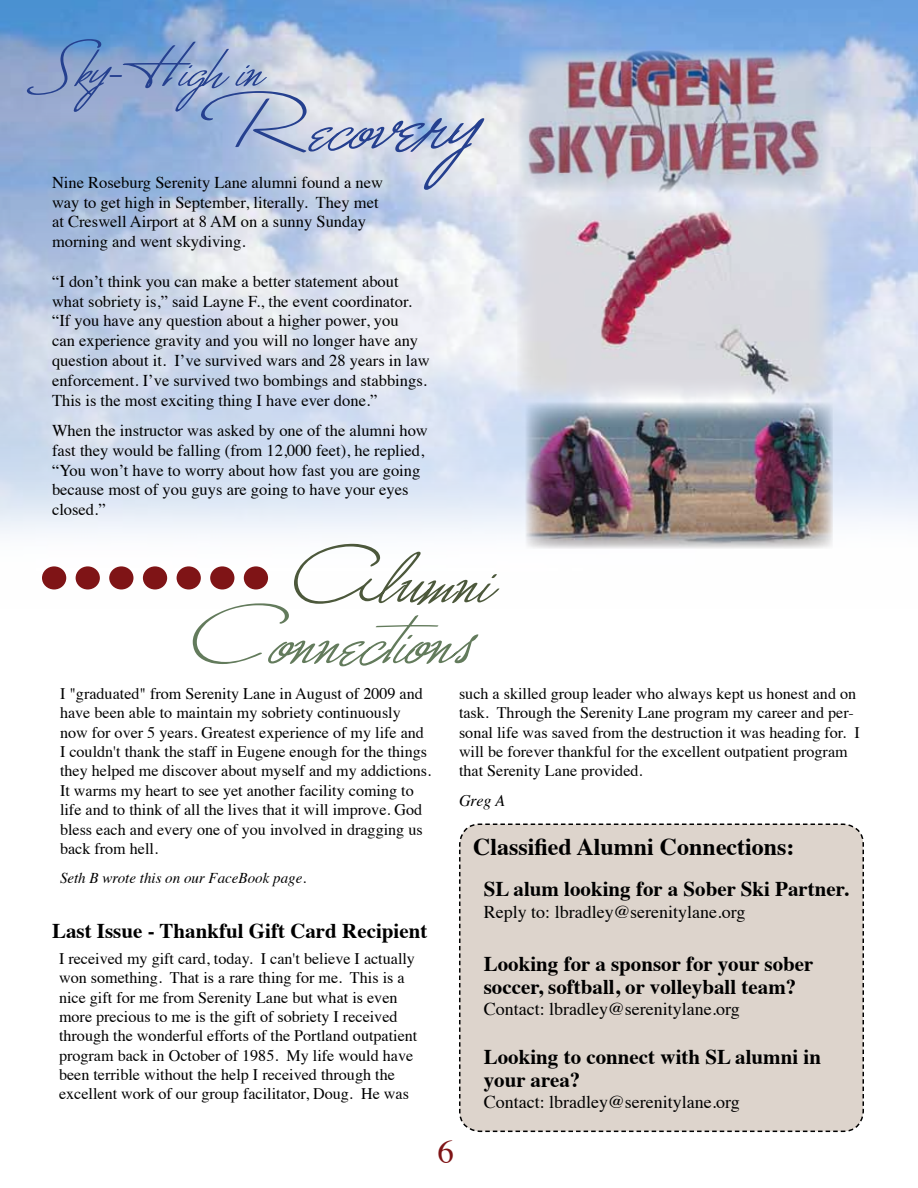
<style>
.page{position:relative;width:918px;height:1188px;background:#fff}
.page>*{position:absolute;margin:0;border:0;box-sizing:border-box;transform-origin:0 0}
.t1{font:33px "Times";color:#7f1416}
.t2{font:700 24px "Times";color:#000}
.t3{font:700 21px/22.5px "Times";color:#000}
.t4{font:18px "Times";color:#000}
.t5{font:16.5px/19.8px "Times";color:#000}
.t6{font:16.2px/19.4px "Times";color:#000}
.t7{font:italic 16.2px "Times";color:#000}
.t8{font:italic 15px "Times";color:#000}
</style>
<div class="page">
<img style="left:0;top:0;width:918px;height:590px">
<div style="left:459px;top:823px;width:405px;height:310px;background:#ddd4cc"></div>
<svg style="left:193px;top:544px;width:306px;height:123px"></svg>
<div style="left:244px;top:566px;width:24px;height:24px;background:#7f1416;border-radius:50%"></div>
<div style="left:210px;top:566px;width:24px;height:24px;background:#7f1416;border-radius:50%"></div>
<div style="left:177px;top:566px;width:24px;height:24px;background:#7f1416;border-radius:50%"></div>
<div style="left:143px;top:566px;width:24px;height:24px;background:#7f1416;border-radius:50%"></div>
<div style="left:109px;top:566px;width:24px;height:24px;background:#7f1416;border-radius:50%"></div>
<div style="left:76px;top:566px;width:24px;height:24px;background:#7f1416;border-radius:50%"></div>
<div style="left:42px;top:566px;width:24px;height:24px;background:#7f1416;border-radius:50%"></div>
<svg style="left:27px;top:39px;width:458px;height:151px;background:#a1b6d9"></svg>
<img style="left:526px;top:403px;width:307px;height:146px">
<img style="left:517px;top:205px;width:315px;height:194px">
<img style="left:519px;top:49px;width:312px;height:144px">
<p class="t5" style="left:52px;top:171px;width:333px">Nine Roseburg Serenity Lane alumni found a new way to get high in September, literally. They met at Creswell Airport at 8 AM on a sunny Sunday morning and went skydiving.</p>
<p class="t5" style="left:52px;top:270px;width:379px">“I don’t think you can make a better statement about what sobriety is,” said Layne F., the event coordinator. “If you have any question about a higher power, you<br>can experience gravity and you will no longer have any question about it. I’ve survived wars and 28 years in law enforcement. I’ve survived two bombings and stabbings.<br>This is the most exciting thing I have ever done.”</p>
<p class="t5" style="left:52px;top:419px;width:377px">When the instructor was asked by one of the alumni how fast they would be falling (from 12,000 feet), he replied, “You won’t have to worry about how fast you are going because most of you guys are going to have your eyes closed.”</p>
<p class="t6" style="left:60px;top:683px;width:373px">I "graduated" from Serenity Lane in August of 2009 and have been able to maintain my sobriety continuously now for over 5 years. Greatest experience of my life and I couldn't thank the staff in Eugene enough for the things they helped me discover about myself and my addictions.<br>It warms my heart to see yet another facility coming to life and to think of all the lives that it will improve. God bless each and every one of you involved in dragging us back from hell.</p>
<p class="t8" style="left:60px;top:865px;width:248px">Seth B wrote this on our FaceBook page.</p>
<p class="t3" style="left:52px;top:918px;width:377px">Last Issue - Thankful Gift Card Recipient</p>
<p class="t6" style="left:59px;top:947px;width:360px">I received my gift card, today. I can't believe I actually won something. That is a rare thing for me. This is a nice gift for me from Serenity Lane but what is even more precious to me is the gift of sobriety I received through the wonderful efforts of the Portland outpatient program back in October of 1985. My life would have been terrible without the help I received through the excellent work of our group facilitator, Doug. He was</p>
<p class="t6" style="left:459px;top:683px;width:402px">such a skilled group leader who always kept us honest and on task. Through the Serenity Lane program my career and per&shy;sonal life was saved from the destruction it was heading for. I will be forever thankful for the excellent outpatient program that Serenity Lane provided.</p>
<p class="t7" style="left:459px;top:787px;width:48px">Greg A</p>
<h2 class="t2" style="left:473px;top:824px;width:323px">Classified Alumni Connections:</h2>
<p class="t3" style="left:484px;top:876px;width:366px">SL alum looking for a Sober Ski Partner.</p>
<p class="t4" style="left:484px;top:895px;width:263px">Reply to: lbradley@serenitylane.org</p>
<p class="t3" style="left:484px;top:951px;width:331px">Looking for a sponsor for your sober soccer, softball, or volleyball team?</p>
<p class="t4" style="left:484px;top:992px;width:258px">Contact: lbradley@serenitylane.org</p>
<p class="t3" style="left:484px;top:1044px;width:339px">Looking to connect with SL alumni in your area?</p>
<p class="t4" style="left:484px;top:1085px;width:258px">Contact: lbradley@serenitylane.org</p>
<h1 class="t1" style="left:438px;top:1121px;width:18px">6</h1>
</div>
